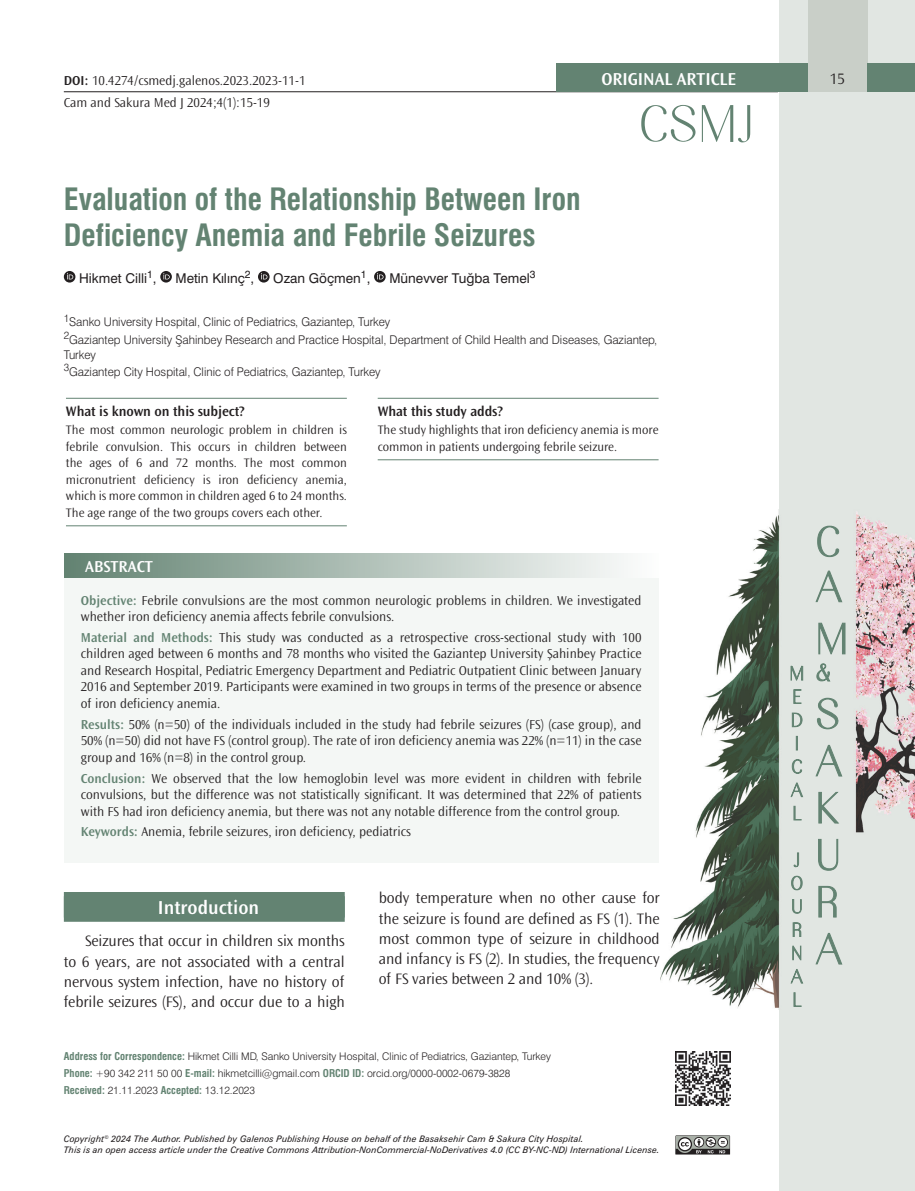
<style>
.page{position:relative;width:915px;height:1191px;background:#fff}
.page>*{position:absolute;margin:0;border:0;box-sizing:border-box;transform-origin:0 0}
.BASLIK{font:30px/36px "Swiss Condensed Bold Tr";color:#638372}
.ANA_BASLIK{font:600 19.5px "Ocean Sans Std";color:#fff}
.t1{font:600 18px "Ocean Sans Std";color:#fff}
.t2{font:600 16.5px "Ocean Sans Std";color:#fff}
.YAZI{font:300 15.75px/20.2px "Ocean Sans Std";letter-spacing:-.005em;color:#231f20;text-align:justify}
.WHAT_IS{font:600 14.25px "Ocean Sans Std";letter-spacing:-.005em;color:#231f20}
.OZET{font:300 13.5px/16.5px "Ocean Sans Std";color:#231f20;text-align:justify}
.YAZARLAR{font:13.5px "Swiss Normal Tr";color:#231f20}
.DOİ{font:300 13.5px "Ocean Sans Std";color:#231f20}
.SAYFA_ARA{font:300 13.5px "Ocean Sans Std";color:#231f20}
.WHAT_IS_YAZISI{font:300 12.75px/16.5px "Ocean Sans Std";color:#231f20;text-align:justify}
.KURUM{font:12px/15px "Swiss Light Tr";color:#231f20}
.YAZİSMA{font:10.5px "Swiss Light Tr";color:#231f20}
.t3{font:9px/10.8px "Swiss Italic Tr";color:#231f20}
.s1{font-weight:600}
.s2{font-weight:600;color:#638372}
.s3{font-family:"Swiss Condensed Bold Tr";color:#638372}
</style>
<div class="page">
<div style="left:778px;top:0;width:136px;height:1191px;background:#e1e6e2"></div>
<img style="left:660px;top:509px;width:254px;height:500px">
<svg style="left:793px;top:992px;width:8px;height:14px"></svg>
<svg style="left:790px;top:969px;width:12px;height:14px"></svg>
<svg style="left:792px;top:945px;width:8px;height:15px"></svg>
<svg style="left:792px;top:922px;width:8px;height:14px"></svg>
<svg style="left:792px;top:899px;width:9px;height:14px"></svg>
<svg style="left:791px;top:876px;width:11px;height:14px"></svg>
<svg style="left:793px;top:852px;width:5px;height:15px"></svg>
<svg style="left:793px;top:806px;width:8px;height:14px"></svg>
<svg style="left:790px;top:782px;width:12px;height:15px"></svg>
<svg style="left:791px;top:759px;width:10px;height:14px"></svg>
<svg style="left:795px;top:736px;width:2px;height:14px"></svg>
<svg style="left:791px;top:713px;width:10px;height:14px"></svg>
<svg style="left:793px;top:689px;width:8px;height:14px"></svg>
<svg style="left:790px;top:666px;width:12px;height:14px"></svg>
<svg style="left:815px;top:933px;width:26px;height:31px"></svg>
<svg style="left:818px;top:886px;width:18px;height:31px"></svg>
<svg style="left:818px;top:839px;width:19px;height:31px"></svg>
<svg style="left:818px;top:792px;width:20px;height:31px"></svg>
<svg style="left:815px;top:745px;width:26px;height:31px"></svg>
<svg style="left:816px;top:698px;width:21px;height:31px"></svg>
<svg style="left:816px;top:663px;width:13px;height:18px"></svg>
<svg style="left:818px;top:623px;width:27px;height:31px"></svg>
<svg style="left:815px;top:571px;width:26px;height:31px"></svg>
<svg style="left:817px;top:526px;width:21px;height:31px"></svg>
<div style="left:807px;top:0;width:60px;height:92px;background:#c9cfc8"></div>
<hr style="left:64px;top:91px;width:713px;height:1px;background:#231f20">
<div style="left:555px;top:64px;width:252px;height:28px;background:#638372"></div>
<div style="left:866px;top:64px;width:48px;height:28px;background:#638372"></div>
<svg style="left:641px;top:105px;width:109px;height:38px"></svg>
<svg style="left:675px;top:1135px;width:54px;height:19px"></svg>
<img style="left:675px;top:1051px;width:54px;height:55px">
<div style="left:64px;top:892px;width:280px;height:29px;background:#638372"></div>
<div style="left:64px;top:554px;width:594px;height:24px;background:linear-gradient(to right,#628271,#fdfdfd)"></div>
<div style="left:64px;top:578px;width:594px;height:284px;background:#f4f7f5"></div>
<hr style="left:66px;top:398px;width:281px;height:1px;background:#638372">
<hr style="left:66px;top:525px;width:281px;height:1px;background:#638372">
<hr style="left:377px;top:398px;width:281px;height:1px;background:#638372">
<hr style="left:377px;top:459px;width:281px;height:1px;background:#638372">
<svg style="left:64px;top:271px;width:11px;height:11px"></svg>
<svg style="left:67px;top:273px;width:6px;height:6px"></svg>
<svg style="left:160px;top:271px;width:12px;height:11px"></svg>
<svg style="left:163px;top:273px;width:7px;height:6px"></svg>
<svg style="left:258px;top:271px;width:11px;height:11px"></svg>
<svg style="left:261px;top:273px;width:6px;height:6px"></svg>
<svg style="left:374px;top:271px;width:11px;height:11px"></svg>
<svg style="left:377px;top:273px;width:6px;height:6px"></svg>
<p class="DOİ" style="left:64px;top:74px;width:243px"><span class="s1">DOI:</span> 10.4274/csmedj.galenos.2023.2023-11-1</p>
<p class="SAYFA_ARA" style="left:64px;top:95px;width:207px">Cam and Sakura Med J 2024;4(1):15-19</p>
<h3 class="t1" style="left:601px;top:69px;width:136px">ORIGINAL ARTICLE</h3>
<p class="YAZI" style="left:829px;top:68px;width:17px">15</p>
<p class="BASLIK" style="left:64px;top:181px;width:518px">Evaluation of the Relationship Between Iron<br>Deficiency Anemia and Febrile Seizures</p>
<p class="YAZARLAR" style="left:79px;top:269px;width:79px">Hikmet Cilli<sup>1</sup>,</p>
<p class="YAZARLAR" style="left:175px;top:269px;width:80px">Metin Kılınç<sup>2</sup>,</p>
<p class="YAZARLAR" style="left:273px;top:269px;width:98px">Ozan Göçmen<sup>1</sup>,</p>
<p class="YAZARLAR" style="left:389px;top:269px;width:148px">Münevver Tuğba Temel<sup>3</sup></p>
<p class="KURUM" style="left:64px;top:314px;width:328px"><sup>1</sup>Sanko University Hospital, Clinic of Pediatrics, Gaziantep, Turkey</p>
<p class="KURUM" style="left:64px;top:332px;width:594px"><sup>2</sup>Gaziantep University Şahinbey Research and Practice Hospital, Department of Child Health and Diseases, Gaziantep,<br>Turkey</p>
<p class="KURUM" style="left:64px;top:364px;width:318px"><sup>3</sup>Gaziantep City Hospital, Clinic of Pediatrics, Gaziantep, Turkey</p>
<p class="WHAT_IS" style="left:66px;top:403px;width:180px">What is known on this subject?</p>
<p class="WHAT_IS_YAZISI" style="left:66px;top:422px;width:282px">The most common neurologic problem in children is febrile convulsion. This occurs in children between the ages of 6 and 72 months. The most common micronutrient deficiency is iron deficiency anemia, which is more common in children aged 6 to 24 months.<br>The age range of the two groups covers each other.</p>
<p class="WHAT_IS" style="left:377px;top:403px;width:127px">What this study adds?</p>
<p class="WHAT_IS_YAZISI" style="left:377px;top:422px;width:282px">The study highlights that iron deficiency anemia is more common in patients undergoing febrile seizure.</p>
<p class="t2" style="left:85px;top:557px;width:69px">ABSTRACT</p>
<p class="OZET" style="left:81px;top:592px;width:562px"><span class="s2">Objective:</span> Febrile convulsions are the most common neurologic problems in children. We investigated whether iron deficiency anemia affects febrile convulsions.</p>
<p class="OZET" style="left:81px;top:629px;width:562px"><span class="s2">Material and Methods:</span> This study was conducted as a retrospective cross-sectional study with 100 children aged between 6 months and 78 months who visited the Gaziantep University Şahinbey Practice and Research Hospital, Pediatric Emergency Department and Pediatric Outpatient Clinic between January 2016 and September 2019. Participants were examined in two groups in terms of the presence or absence of iron deficiency anemia.</p>
<p class="OZET" style="left:81px;top:716px;width:562px"><span class="s2">Results:</span> 50% (n=50) of the individuals included in the study had febrile seizures (FS) (case group), and 50% (n=50) did not have FS (control group). The rate of iron deficiency anemia was 22% (n=11) in the case group and 16% (n=8) in the control group.</p>
<p class="OZET" style="left:81px;top:770px;width:562px"><span class="s2">Conclusion:</span> We observed that the low hemoglobin level was more evident in children with febrile convulsions, but the difference was not statistically significant. It was determined that 22% of patients with FS had iron deficiency anemia, but there was not any notable difference from the control group.</p>
<p class="OZET" style="left:81px;top:823px;width:331px"><span class="s2">Keywords:</span> Anemia, febrile seizures, iron deficiency, pediatrics</p>
<p class="ANA_BASLIK" style="left:158px;top:896px;width:103px">Introduction</p>
<p class="YAZI" style="left:64px;top:931px;width:282px;text-indent:21px">Seizures that occur in children six months to 6 years, are not associated with a central nervous system infection, have no history of febrile seizures (FS), and occur due to a high</p>
<p class="YAZI" style="left:378px;top:888px;width:282px">body temperature when no other cause for the seizure is found are defined as FS (1). The most common type of seizure in childhood and infancy is FS (2). In studies, the frequency of FS varies between 2 and 10% (3).</p>
<p class="YAZİSMA" style="left:64px;top:1050px;width:488px"><span class="s3">Address for Correspondence:</span> Hikmet Cilli MD, Sanko University Hospital, Clinic of Pediatrics, Gaziantep, Turkey</p>
<p class="YAZİSMA" style="left:64px;top:1067px;width:448px"><span class="s3">Phone:</span> +90 342 211 50 00 <span class="s3">E-mail:</span> hikmetcilli@gmail.com <span class="s3">ORCID ID:</span> orcid.org/0000-0002-0679-3828</p>
<p class="YAZİSMA" style="left:64px;top:1084px;width:193px"><span class="s3">Received:</span> 21.11.2023 <span class="s3">Accepted:</span> 13.12.2023</p>
<p class="t3" style="left:64px;top:1133px;width:597px">Copyright<sup>©</sup> 2024 The Author. Published by Galenos Publishing House on behalf of the Basaksehir Cam &amp; Sakura City Hospital.<br>This is an open access article under the Creative Commons Attribution-NonCommercial-NoDerivatives 4.0 (CC BY-NC-ND) International License.</p>
</div>
